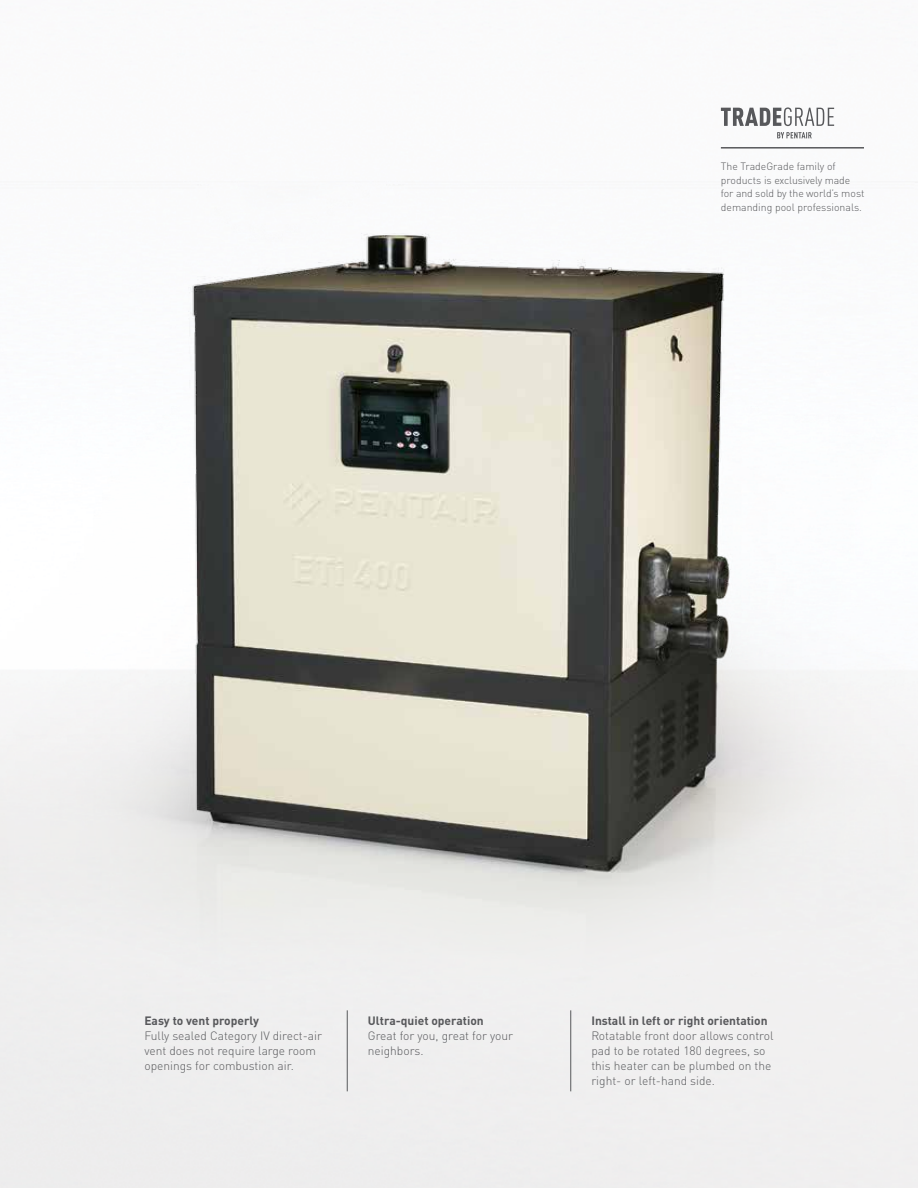
<style>
.page{position:relative;width:918px;height:1188px;background:#fff}
.page>*{position:absolute;margin:0;border:0;box-sizing:border-box;transform-origin:0 0}
.t1{font:300 12px/15px "DIN Pro";color:#57585b}
.t2{font:700 12px "DIN Pro";color:#57585b}
.t3{font:300 10.5px/13.5px "DIN Pro";color:#57585b}
</style>
<div class="page">
<img style="left:0;top:181px;width:918px;height:800px">
<hr style="left:570px;top:1010px;width:1px;height:81px;background:#57585b">
<hr style="left:347px;top:1010px;width:1px;height:81px;background:#57585b">
<hr style="left:721px;top:147px;width:143px;height:2px;background:#57585b">
<svg style="left:721px;top:107px;width:113px;height:19px"></svg>
<svg style="left:777px;top:132px;width:35px;height:6px"></svg>
<p class="t3" style="left:721px;top:159px;width:145px">The TradeGrade family of products is exclusively made for and sold by the world’s most demanding pool professionals.</p>
<p class="t2" style="left:144px;top:1011px;width:116px">Easy to vent properly</p>
<p class="t1" style="left:144px;top:1028px;width:179px">Fully sealed Category IV direct-air vent does not require large room openings for combustion air.</p>
<p class="t2" style="left:368px;top:1011px;width:117px">Ultra-quiet operation</p>
<p class="t1" style="left:368px;top:1028px;width:147px">Great for you, great for your neighbors.</p>
<p class="t2" style="left:591px;top:1011px;width:178px">Install in left or right orientation</p>
<p class="t1" style="left:591px;top:1028px;width:184px">Rotatable front door allows control pad to be rotated 180 degrees, so this heater can be plumbed on the right- or left-hand side.</p>
</div>
